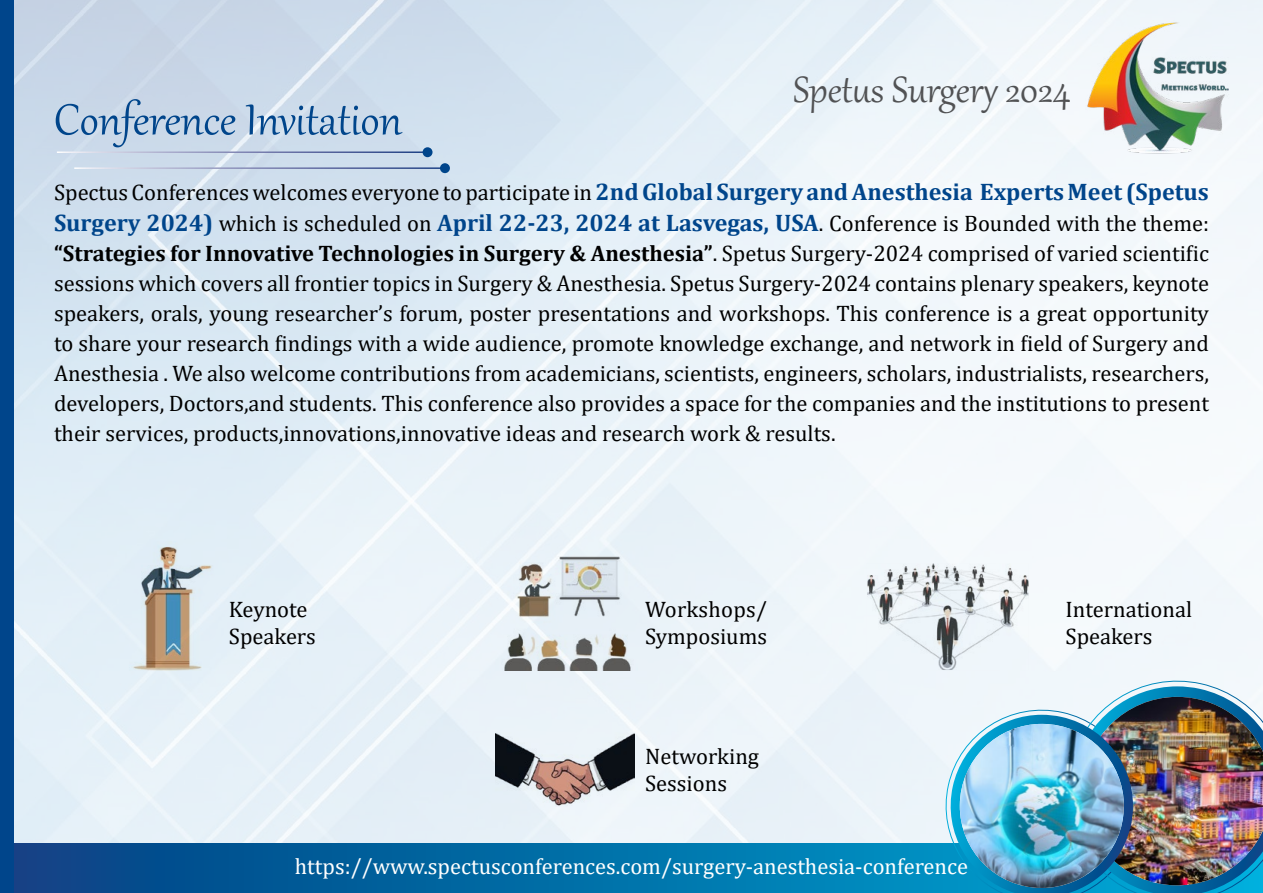
<style>
.page{position:relative;width:1263px;height:893px;background:#fff}
.page>*{position:absolute;margin:0;border:0;box-sizing:border-box;transform-origin:0 0}
.t1{font:53.1px "Gabriola";color:#00458b}
.t2{font:45px "Gabriola";color:#515254}
.t3{font:22.5px/30.2px "Cambria";color:#000}
.t4{font:22.5px "Cambria";color:#fff}
.s1{font-weight:700;font-size:24px;color:#00458b}
.s2{font-weight:700}
</style>
<div class="page">
<img style="left:14px;top:0;width:1249px;height:843px">
<svg style="left:14px;top:843px;width:922px;height:50px;background:#0267a1"></svg>
<div style="left:0;top:0;width:14px;height:893px;background:#00458b"></div>
<div style="left:1056px;top:670px;width:207px;height:16px;background:#f2f7fb"></div>
<img style="left:936px;top:686px;width:327px;height:207px">
<img style="left:959px;top:724px;width:165px;height:164px">
<hr style="left:74px;top:167px;width:370px;height:2px;background:#fff">
<hr style="left:57px;top:151px;width:369px;height:2px;background:#fff">
<div style="left:440px;top:163px;width:10px;height:10px;background:#00458b;border-radius:50%"></div>
<div style="left:423px;top:147px;width:9px;height:10px;background:#00458b;border-radius:50%"></div>
<img style="left:105px;top:541px;width:133px;height:129px">
<img style="left:496px;top:551px;width:142px;height:119px">
<img style="left:867px;top:564px;width:162px;height:106px">
<img style="left:495px;top:732px;width:140px;height:74px">
<img style="left:1085px;top:21px;width:145px;height:132px">
<h2 class="t2" style="left:793px;top:61px;width:279px">Spetus Surgery 2024</h2>
<h1 class="t1" style="left:54px;top:85px;width:350px">Conference Invitation</h1>
<p class="t3" style="left:54px;top:177px;width:1156px;text-align:justify">Spectus Conferences welcomes everyone to participate in <span class="s1">2nd Global Surgery and Anesthesia Experts Meet (Spetus Surgery 2024)</span> which is scheduled on <span class="s1">April 22-23, 2024 at Lasvegas, USA</span>. Conference is Bounded with the theme: <span class="s2">“Strategies for Innovative Technologies in Surgery &amp; Anesthesia”</span>. Spetus Surgery-2024 comprised of varied scientific sessions which covers all frontier topics in Surgery &amp; Anesthesia. Spetus Surgery-2024 contains plenary speakers, keynote speakers, orals, young researcher’s forum, poster presentations and workshops. This conference is a great opportunity to share your research findings with a wide audience, promote knowledge exchange, and network in field of Surgery and Anesthesia . We also welcome contributions from academicians, scientists, engineers, scholars, industrialists, researchers, developers, Doctors,and students. This conference also provides a space for the companies and the institutions to present their services, products,innovations,innovative ideas and research work &amp; results.</p>
<p class="t3" style="left:229px;top:596px;width:89px;line-height:27px">Keynote<br>Speakers</p>
<p class="t3" style="left:645px;top:596px;width:124px;line-height:27px">Workshops/<br>Symposiums</p>
<p class="t3" style="left:645px;top:743px;width:115px;line-height:27px">Networking<br>Sessions</p>
<p class="t4" style="left:295px;top:853px;width:675px">https://www.spectusconferences.com/surgery-anesthesia-conference</p>
<p class="t3" style="left:1065px;top:596px;width:128px;line-height:27px">International<br>Speakers</p>
</div>
